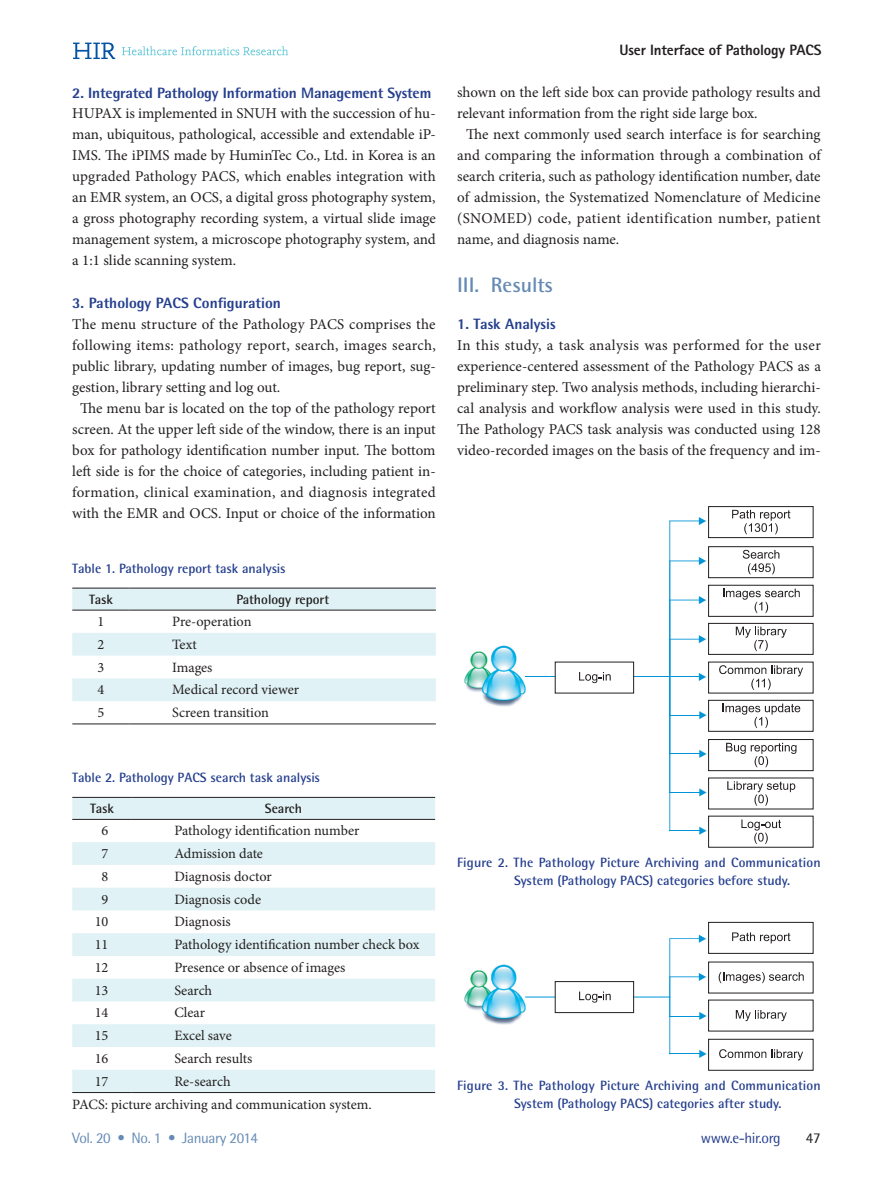
<style>
.page{position:relative;width:893px;height:1191px;background:#fff}
.page>*{position:absolute;margin:0;border:0;box-sizing:border-box;transform-origin:0 0}
.대제목{font:700 21px "Rotis Semi Sans Std";color:#658ab5}
.본문{font:15px/21px "Minion Pro";color:#231f20;text-align:justify}
.중제목{font:800 15px "Rotis Semi Sans Std";letter-spacing:-.01em;color:#253f8e}
.머리말{font:800 15px "Rotis Sans Serif Std";letter-spacing:-.01em;color:#231f20}
.t1{font:15px "Rotis Semi Sans Std";letter-spacing:-.025em;color:#658ab5}
.t2{font:15px "Rotis Semi Sans Std";letter-spacing:-.025em;color:#253f8e}
.t3{font:15px "Rotis Semi Sans Std";color:#231f20}
.표{font:14.25px "Minion Pro";color:#231f20}
.표제목{font:700 13.5px/18px "Rotis Semi Sans Std";color:#253f8e}
.표_첫줄{font:700 13.5px "Rotis Semi Sans Std";color:#231f20}
</style>
<div class="page">
<svg style="left:73px;top:43px;width:42px;height:16px"></svg>
<svg style="left:122px;top:46px;width:166px;height:9px"></svg>
<svg style="left:72px;top:589px;width:364px;height:112px"></svg>
<hr style="left:72px;top:588px;width:58px;height:1px;background:#231f20">
<hr style="left:130px;top:588px;width:306px;height:1px;background:#231f20">
<hr style="left:72px;top:610px;width:58px;height:1px;background:#231f20">
<hr style="left:130px;top:610px;width:306px;height:1px;background:#231f20">
<hr style="left:72px;top:723px;width:58px;height:1px;background:#231f20">
<hr style="left:130px;top:723px;width:306px;height:1px;background:#231f20">
<svg style="left:72px;top:798px;width:363px;height:294px;fill:#e0f2f5"></svg>
<hr style="left:72px;top:797px;width:60px;height:1px;background:#231f20">
<hr style="left:132px;top:797px;width:303px;height:1px;background:#231f20">
<hr style="left:72px;top:819px;width:60px;height:1px;background:#231f20">
<hr style="left:132px;top:819px;width:303px;height:1px;background:#231f20">
<hr style="left:72px;top:1092px;width:60px;height:1px;background:#231f20">
<hr style="left:132px;top:1092px;width:303px;height:1px;background:#231f20">
<img style="left:464px;top:646px;width:62px;height:61px">
<hr style="left:525px;top:676px;width:174px;height:1px;background:#0095d9">
<div style="left:555px;top:661px;width:79px;height:32px;background:#fff"></div>
<svg style="left:669px;top:506px;width:144px;height:341px"></svg>
<svg style="left:579px;top:672px;width:32px;height:11px"></svg>
<img style="left:464px;top:964px;width:62px;height:61px">
<hr style="left:525px;top:996px;width:145px;height:1px;background:#0095d9">
<div style="left:555px;top:981px;width:79px;height:32px;background:#fff;border:1px solid #231f20"></div>
<svg style="left:669px;top:922px;width:144px;height:148px"></svg>
<svg style="left:579px;top:991px;width:32px;height:11px"></svg>
<p class="중제목" style="left:72px;top:83px;width:361px">2. Integrated Pathology Information Management System</p>
<p class="본문" style="left:72px;top:103px;width:365px">HUPAX is implemented in SNUH with the succession of hu&shy;man, ubiquitous, pathological, accessible and extendable iP-IMS. The iPIMS made by HuminTec Co., Ltd. in Korea is an upgraded Pathology PACS, which enables integration with an EMR system, an OCS, a digital gross photography system, a gross photography recording system, a virtual slide image management system, a microscope photography system, and a 1:1 slide scanning system.</p>
<p class="중제목" style="left:72px;top:293px;width:210px">3. Pathology PACS Configuration</p>
<p class="본문" style="left:72px;top:313px;width:365px">The menu structure of the Pathology PACS comprises the following items: pathology report, search, images search, public library, updating number of images, bug report, sug&shy;gestion, library setting and log out.</p>
<p class="본문" style="left:72px;top:397px;width:365px;text-align:center">The menu bar is located on the top of the pathology report screen. At the upper left side of the window, there is an input box for pathology identification number input. The bottom left side is for the choice of categories, including patient in&shy;formation, clinical examination, and diagnosis integrated with the EMR and OCS. Input or choice of the information</p>
<p class="표제목" style="left:72px;top:559px;width:215px">Table 1. Pathology report task analysis</p>
<p class="표_첫줄" style="left:89px;top:591px;width:25px">Task</p>
<p class="표_첫줄" style="left:236px;top:591px;width:94px">Pathology report</p>
<p class="표" style="left:98px;top:612px;width:8px">1</p>
<p class="표" style="left:172px;top:612px;width:81px">Pre-operation</p>
<p class="표" style="left:98px;top:635px;width:8px">2</p>
<p class="표" style="left:172px;top:635px;width:26px">Text</p>
<p class="표" style="left:98px;top:657px;width:8px">3</p>
<p class="표" style="left:172px;top:657px;width:42px">Images</p>
<p class="표" style="left:98px;top:680px;width:8px">4</p>
<p class="표" style="left:172px;top:680px;width:128px">Medical record viewer</p>
<p class="표" style="left:98px;top:703px;width:8px">5</p>
<p class="표" style="left:172px;top:703px;width:98px">Screen transition</p>
<p class="머리말" style="left:619px;top:41px;width:203px">User Interface of Pathology PACS</p>
<p class="본문" style="left:457px;top:82px;width:365px">shown on the left side box can provide pathology results and relevant information from the right side large box.</p>
<p class="본문" style="left:457px;top:124px;width:365px;text-indent:9px">The next commonly used search interface is for searching and comparing the information through a combination of search criteria, such as pathology identification number, date of admission, the Systematized Nomenclature of Medicine (SNOMED) code, patient identification number, patient name, and diagnosis name.</p>
<p class="대제목" style="left:457px;top:272px;width:97px">III. Results</p>
<p class="중제목" style="left:457px;top:314px;width:100px">1. Task Analysis</p>
<p class="본문" style="left:457px;top:334px;width:365px">In this study, a task analysis was performed for the user experience-centered assessment of the Pathology PACS as a preliminary step. Two analysis methods, including hierarchi&shy;cal analysis and workflow analysis were used in this study.<br>The Pathology PACS task analysis was conducted using 128 video-recorded images on the basis of the frequency and im-</p>
<p class="표제목" style="left:72px;top:768px;width:249px">Table 2. Pathology PACS search task analysis</p>
<p class="표_첫줄" style="left:90px;top:800px;width:25px">Task</p>
<p class="표_첫줄" style="left:265px;top:800px;width:39px">Search</p>
<p class="표" style="left:102px;top:821px;width:8px">6</p>
<p class="표" style="left:174px;top:821px;width:187px">Pathology identification number</p>
<p class="표" style="left:102px;top:844px;width:8px">7</p>
<p class="표" style="left:174px;top:844px;width:90px">Admission date</p>
<p class="표" style="left:102px;top:866px;width:8px">8</p>
<p class="표" style="left:174px;top:866px;width:99px">Diagnosis doctor</p>
<p class="표" style="left:102px;top:889px;width:8px">9</p>
<p class="표" style="left:174px;top:889px;width:88px">Diagnosis code</p>
<p class="표" style="left:95px;top:912px;width:15px">10</p>
<p class="표" style="left:174px;top:912px;width:58px">Diagnosis</p>
<p class="표" style="left:95px;top:935px;width:15px">11</p>
<p class="표" style="left:174px;top:935px;width:247px">Pathology identification number check box</p>
<p class="표" style="left:95px;top:958px;width:15px">12</p>
<p class="표" style="left:174px;top:958px;width:172px">Presence or absence of images</p>
<p class="표" style="left:95px;top:980px;width:15px">13</p>
<p class="표" style="left:174px;top:980px;width:39px">Search</p>
<p class="표" style="left:95px;top:1003px;width:15px">14</p>
<p class="표" style="left:174px;top:1003px;width:32px">Clear</p>
<p class="표" style="left:95px;top:1026px;width:15px">15</p>
<p class="표" style="left:174px;top:1026px;width:59px">Excel save</p>
<p class="표" style="left:95px;top:1049px;width:15px">16</p>
<p class="표" style="left:174px;top:1049px;width:80px">Search results</p>
<p class="표" style="left:95px;top:1071px;width:15px">17</p>
<p class="표" style="left:174px;top:1071px;width:58px">Re-search</p>
<p class="표" style="left:72px;top:1094px;width:301px">PACS: picture archiving and communication system.</p>
<p class="표제목" style="left:514px;top:853px;width:308px;text-indent:-57px">Figure 2. The Pathology Picture Archiving and Communication<br>System (Pathology PACS) categories before study.</p>
<p class="표제목" style="left:514px;top:1076px;width:308px;text-indent:-57px">Figure 3. The Pathology Picture Archiving and Communication<br>System (Pathology PACS) categories after study.</p>
<p class="t1" style="left:72px;top:1128px;width:187px">Vol. 20 • No. 1 • January 2014</p>
<p class="t2" style="left:701px;top:1128px;width:81px">www.e-hir.org</p>
<p class="t3" style="left:806px;top:1128px;width:16px">47</p>
</div>
